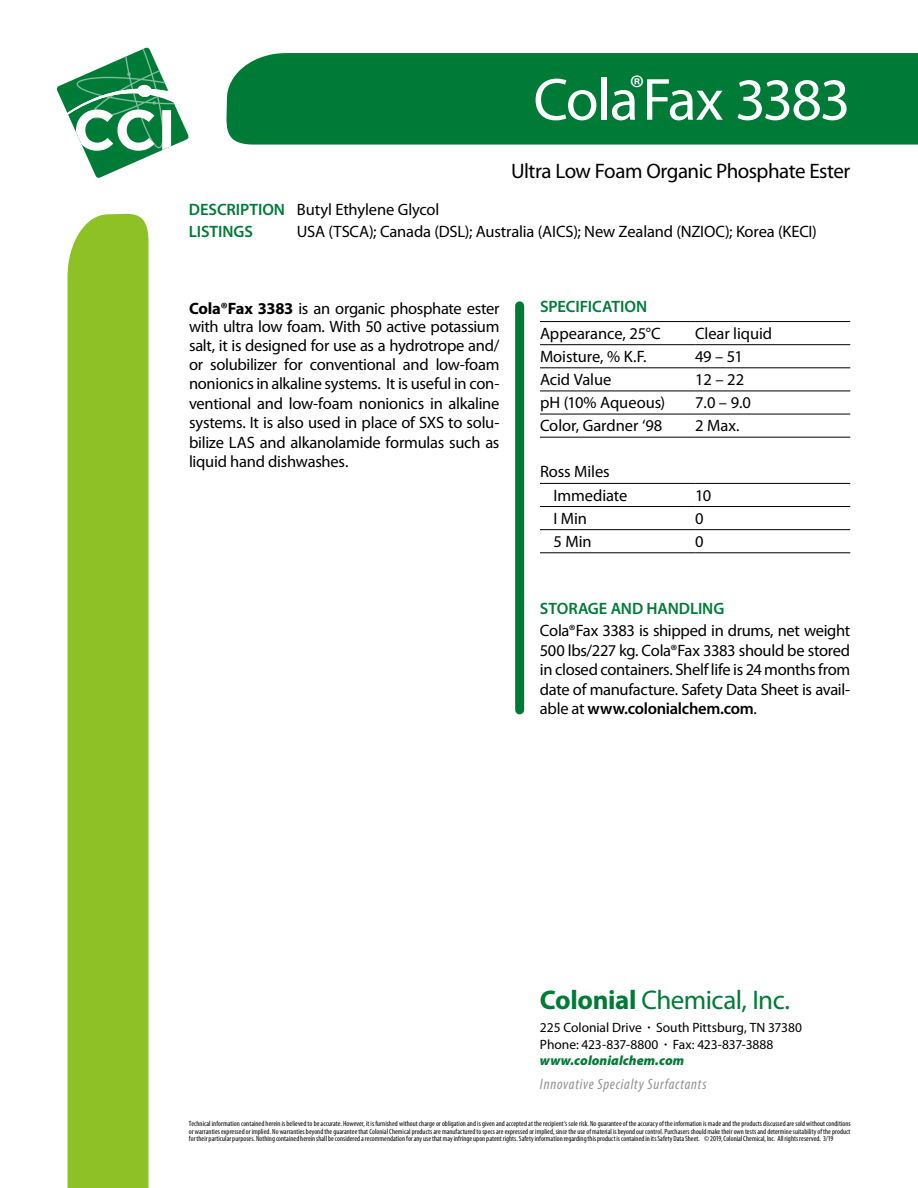
<style>
.page{position:relative;width:918px;height:1188px;background:#fff}
.page>*{position:absolute;margin:0;border:0;box-sizing:border-box;transform-origin:0 0}
.t1{font:60px "Myriad Pro";letter-spacing:-.035em;color:#fff}
.t2{font:27px "Myriad Pro";letter-spacing:-.02em;color:#007b37}
.t3{font:21px "Myriad Pro";letter-spacing:-.025em;color:#000}
.t4{font:16.5px/19.2px "Myriad Pro";letter-spacing:-.01em;color:#000;text-align:justify}
.t5{font:600 16.5px/22.5px "Myriad Pro";letter-spacing:-.005em;color:#007b37}
.t6{font:italic condensed 15px "Myriad Pro";letter-spacing:.05em;color:#919191}
.t7{font:13.5px/16.5px "Myriad Pro";letter-spacing:-.005em;color:#000}
.t8{font:condensed 7.5px/7.5px "Myriad Pro";letter-spacing:.005em;color:#000;text-align:justify}
.s1{font-weight:400;color:#000}
.s2{font-weight:700}
.s3{font-weight:600}
.s4{font-weight:900;font-style:italic;color:#007b37}
</style>
<div class="page">
<div style="left:226px;top:53px;width:692px;height:92px;background:#007b37"></div>
<svg style="left:56px;top:47px;width:133px;height:131px"></svg>
<div style="left:68px;top:213px;width:80px;height:975px;background:#8dc126"></div>
<div style="left:515px;top:306px;width:9px;height:404px;background:#007b37"></div>
<hr style="left:695px;top:321px;width:155px;height:1px;background:#000">
<hr style="left:540px;top:344px;width:155px;height:1px;background:#000">
<hr style="left:695px;top:344px;width:155px;height:1px;background:#000">
<hr style="left:540px;top:367px;width:155px;height:1px;background:#000">
<hr style="left:695px;top:367px;width:155px;height:1px;background:#000">
<hr style="left:540px;top:391px;width:155px;height:1px;background:#000">
<hr style="left:695px;top:391px;width:155px;height:1px;background:#000">
<hr style="left:540px;top:414px;width:155px;height:1px;background:#000">
<hr style="left:695px;top:414px;width:155px;height:1px;background:#000">
<hr style="left:540px;top:437px;width:155px;height:1px;background:#000">
<hr style="left:695px;top:437px;width:155px;height:1px;background:#000">
<hr style="left:540px;top:483px;width:155px;height:1px;background:#000">
<hr style="left:695px;top:483px;width:155px;height:1px;background:#000">
<hr style="left:540px;top:506px;width:155px;height:1px;background:#000">
<hr style="left:695px;top:506px;width:155px;height:1px;background:#000">
<hr style="left:540px;top:529px;width:155px;height:1px;background:#000">
<hr style="left:695px;top:529px;width:155px;height:1px;background:#000">
<hr style="left:540px;top:552px;width:155px;height:1px;background:#000">
<hr style="left:695px;top:552px;width:155px;height:1px;background:#000">
<hr style="left:540px;top:321px;width:155px;height:1px;background:#000">
<h1 class="t1" style="left:533px;top:63px;width:319px">Cola<sup>®</sup>Fax 3383</h1>
<h3 class="t3" style="left:511px;top:158px;width:341px">Ultra Low Foam Organic Phosphate Ester</h3>
<h3 class="t5" style="left:189px;top:198px;width:252px">DESCRIPTION <span class="s1">Butyl Ethylene Glycol<br></span>LISTINGS</h3>
<h3 class="t4" style="left:297px;top:222px;width:521px">USA (TSCA); Canada (DSL); Australia (AICS); New Zealand (NZIOC); Korea (KECI)</h3>
<p class="t4" style="left:189px;top:298px;width:312px"><span class="s2">Cola®Fax 3383</span> is an organic phosphate ester with ultra low foam. With 50 active potassium salt, it is designed for use as a hydrotrope and/ or solubilizer for conventional and low-foam nonionics in alkaline systems. It is useful in con&shy;ventional and low-foam nonionics in alkaline systems. It is also used in place of SXS to solu&shy;bilize LAS and alkanolamide formulas such as liquid hand dishwashes.</p>
<h3 class="t5" style="left:540px;top:295px;width:109px">SPECIFICATION</h3>
<h3 class="t4" style="left:540px;top:323px;width:122px">Appearance, 25°C</h3>
<h3 class="t4" style="left:695px;top:323px;width:79px">Clear liquid</h3>
<h3 class="t4" style="left:540px;top:346px;width:108px">Moisture, % K.F.</h3>
<h3 class="t4" style="left:695px;top:346px;width:49px">49 – 51</h3>
<h3 class="t4" style="left:540px;top:370px;width:73px">Acid Value</h3>
<h3 class="t4" style="left:695px;top:370px;width:51px">12 – 22</h3>
<h3 class="t4" style="left:540px;top:393px;width:127px">pH (10% Aqueous)</h3>
<h3 class="t4" style="left:695px;top:393px;width:57px">7.0 – 9.0</h3>
<h3 class="t4" style="left:540px;top:416px;width:124px">Color, Gardner ‘98</h3>
<h3 class="t4" style="left:695px;top:416px;width:46px">2 Max.</h3>
<h3 class="t4" style="left:553px;top:460px;width:75px;line-height:23.1px;text-indent:-13px">Ross Miles<br>Immediate</h3>
<h3 class="t4" style="left:695px;top:485px;width:18px">10</h3>
<h3 class="t4" style="left:553px;top:508px;width:35px">I Min</h3>
<h3 class="t4" style="left:695px;top:508px;width:10px">0</h3>
<h3 class="t4" style="left:553px;top:531px;width:40px">5 Min</h3>
<h3 class="t4" style="left:695px;top:531px;width:10px">0</h3>
<h3 class="t5" style="left:540px;top:597px;width:186px">STORAGE AND HANDLING</h3>
<h3 class="t4" style="left:540px;top:621px;width:312px">Cola®Fax 3383 is shipped in drums, net weight 500 lbs/227 kg. Cola®Fax 3383 should be stored in closed containers. Shelf life is 24 months from date of manufacture. Safety Data Sheet is avail&shy;able at <span class="s3">www.colonialchem.com</span>.</h3>
<h2 class="t2" style="left:540px;top:983px;width:252px"><span class="s2">Colonial</span> Chemical, Inc.</h2>
<h3 class="t7" style="left:540px;top:1019px;width:264px">225 Colonial Drive <span class="s3">·</span> South Pittsburg, TN 37380<br>Phone: 423-837-8800 <span class="s3">·</span> Fax: 423-837-3888 <span class="s4">www.colonialchem.com</span></h3>
<h3 class="t6" style="left:540px;top:1075px;width:168px">Innovative Specialty Surfactants</h3>
<p class="t8" style="left:189px;top:1120px;width:663px">Technical information contained herein is believed to be accurate. However, it is furnished without charge or obligation and is given and accepted at the recipient’s sole risk. No guarantee of the accuracy of the information is made and the products discussed are sold without conditions or warranties expressed or implied. No warranties beyond the guarantee that Colonial Chemical products are manufactured to specs are expressed or implied, since the use of material is beyond our control. Purchasers should make their own tests and determine suitability of the product for their particular purposes. Nothing contained herein shall be considered a recommendation for any use that may infringe upon patent rights. Safety information regarding this product is contained in its Safety Data Sheet. © 2019, Colonial Chemical, Inc. All rights reserved. 3/19</p>
</div>
